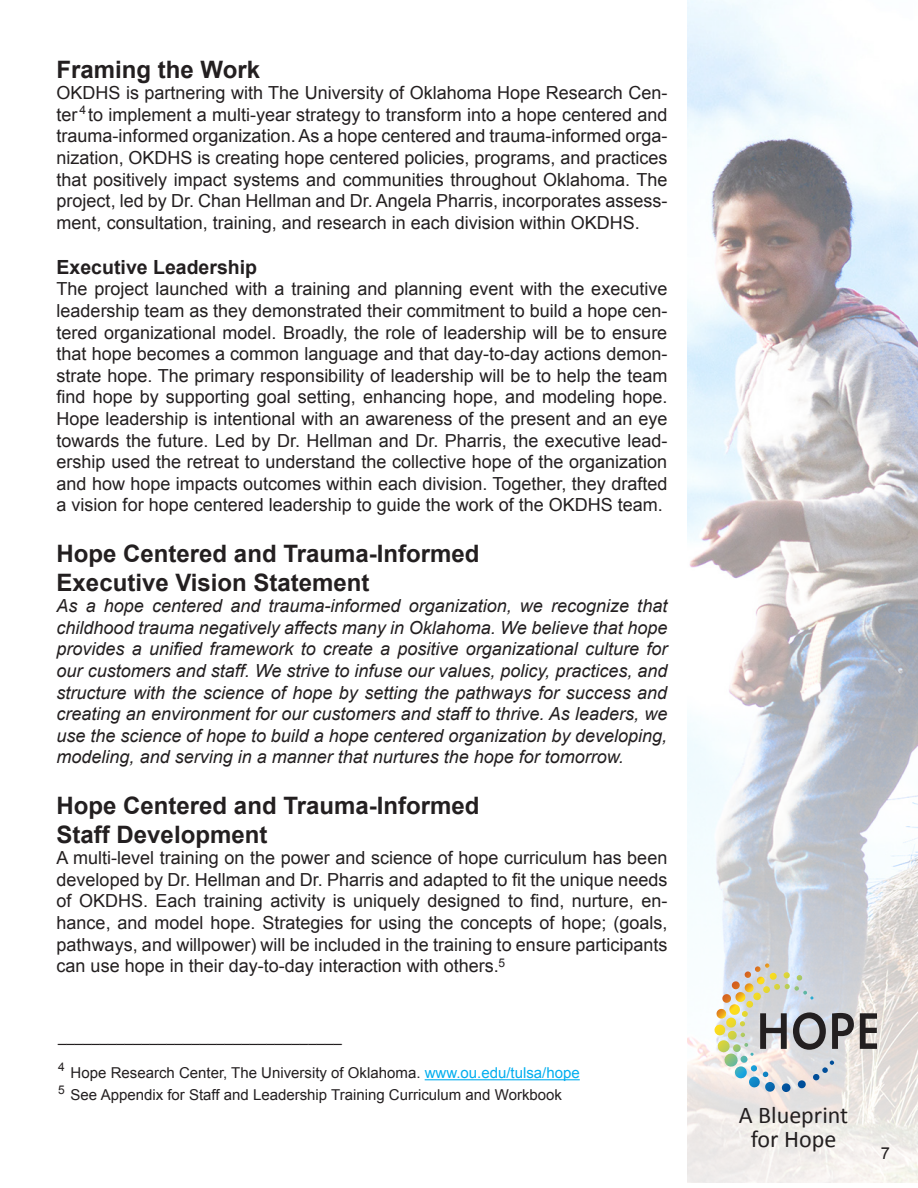
<style>
.page{position:relative;width:918px;height:1188px;background:#fff}
.page>*{position:absolute;margin:0;border:0;box-sizing:border-box;transform-origin:0 0}
.t1{font:700 24px/28.8px "Arial";color:#231f20}
.t2{font:24px/24px "Calibri";color:#231f20;text-align:center}
.t3{font:700 19.5px "Arial";color:#231f20}
.t4{font:18px/21.6px "Arial";color:#231f20;text-align:justify}
.t5{font:italic 18px/21.6px "Arial";color:#231f20;text-align:justify}
.t6{font:16.5px "Arial";color:#231f20}
.t7{font:15px "Arial";color:#231f20}
.t8{font:12px "Arial";color:#231f20}
.s1{color:#00aeef}
</style>
<div class="page">
<img style="left:688px;top:0;width:230px;height:1182px">
<hr style="left:425px;top:1079px;width:155px;height:1px;background:#00aeef">
<svg style="left:714px;top:963px;width:140px;height:129px;background:#c8cac5"></svg>
<svg style="left:860px;top:1013px;width:17px;height:36px"></svg>
<h2 class="t1" style="left:57px;top:56px;width:205px">Framing the Work</h2>
<p class="t4" style="left:57px;top:82px;width:612px">OKDHS is partnering with The University of Oklahoma Hope Research Cen&shy;ter <sup>4</sup> to implement a multi-year strategy to transform into a hope centered and trauma-informed organization. As a hope centered and trauma-informed orga&shy;nization, OKDHS is creating hope centered policies, programs, and practices that positively impact systems and communities throughout Oklahoma. The project, led by Dr. Chan Hellman and Dr. Angela Pharris, incorporates assess&shy;ment, consultation, training, and research in each division within OKDHS.</p>
<h3 class="t3" style="left:57px;top:254px;width:202px">Executive Leadership</h3>
<p class="t4" style="left:57px;top:279px;width:612px">The project launched with a training and planning event with the executive leadership team as they demonstrated their commitment to build a hope cen&shy;tered organizational model. Broadly, the role of leadership will be to ensure that hope becomes a common language and that day-to-day actions demon&shy;strate hope. The primary responsibility of leadership will be to help the team find hope by supporting goal setting, enhancing hope, and modeling hope.<br>Hope leadership is intentional with an awareness of the present and an eye towards the future. Led by Dr. Hellman and Dr. Pharris, the executive lead&shy;ership used the retreat to understand the collective hope of the organization and how hope impacts outcomes within each division. Together, they drafted a vision for hope centered leadership to guide the work of the OKDHS team.</p>
<h2 class="t1" style="left:57px;top:540px;width:424px">Hope Centered and Trauma-Informed<br>Executive Vision Statement</h2>
<p class="t5" style="left:57px;top:595px;width:612px">As a hope centered and trauma-informed organization, we recognize that childhood trauma negatively affects many in Oklahoma. We believe that hope provides a unified framework to create a positive organizational culture for our customers and staff. We strive to infuse our values, policy, practices, and structure with the science of hope by setting the pathways for success and creating an environment for our customers and staff to thrive. As leaders, we use the science of hope to build a hope centered organization by developing, modeling, and serving in a manner that nurtures the hope for tomorrow.</p>
<h2 class="t1" style="left:57px;top:792px;width:424px">Hope Centered and Trauma-Informed<br>Staff Development</h2>
<p class="t4" style="left:57px;top:847px;width:612px">A multi-level training on the power and science of hope curriculum has been developed by Dr. Hellman and Dr. Pharris and adapted to fit the unique needs of OKDHS. Each training activity is uniquely designed to find, nurture, en&shy;hance, and model hope. Strategies for using the concepts of hope; (goals, pathways, and willpower) will be included in the training to ensure participants can use hope in their day-to-day interaction with others.<sup>5</sup></p>
<p class="t7" style="left:58px;top:1027px;width:285px">__________________________________</p>
<p class="t7" style="left:58px;top:1063px;width:523px"><sup>4</sup> Hope Research Center, The University of Oklahoma. <span class="s1">www.ou.edu/tulsa/hope</span></p>
<p class="t8" style="left:58px;top:1082px;width:8px">5</p>
<p class="t7" style="left:71px;top:1085px;width:493px">See Appendix for Staff and Leadership Training Curriculum and Workbook</p>
<h1 class="t2" style="left:739px;top:1103px;width:111px">A Blueprint for Hope</h1>
<p class="t6" style="left:881px;top:1142px;width:11px">7</p>
</div>
